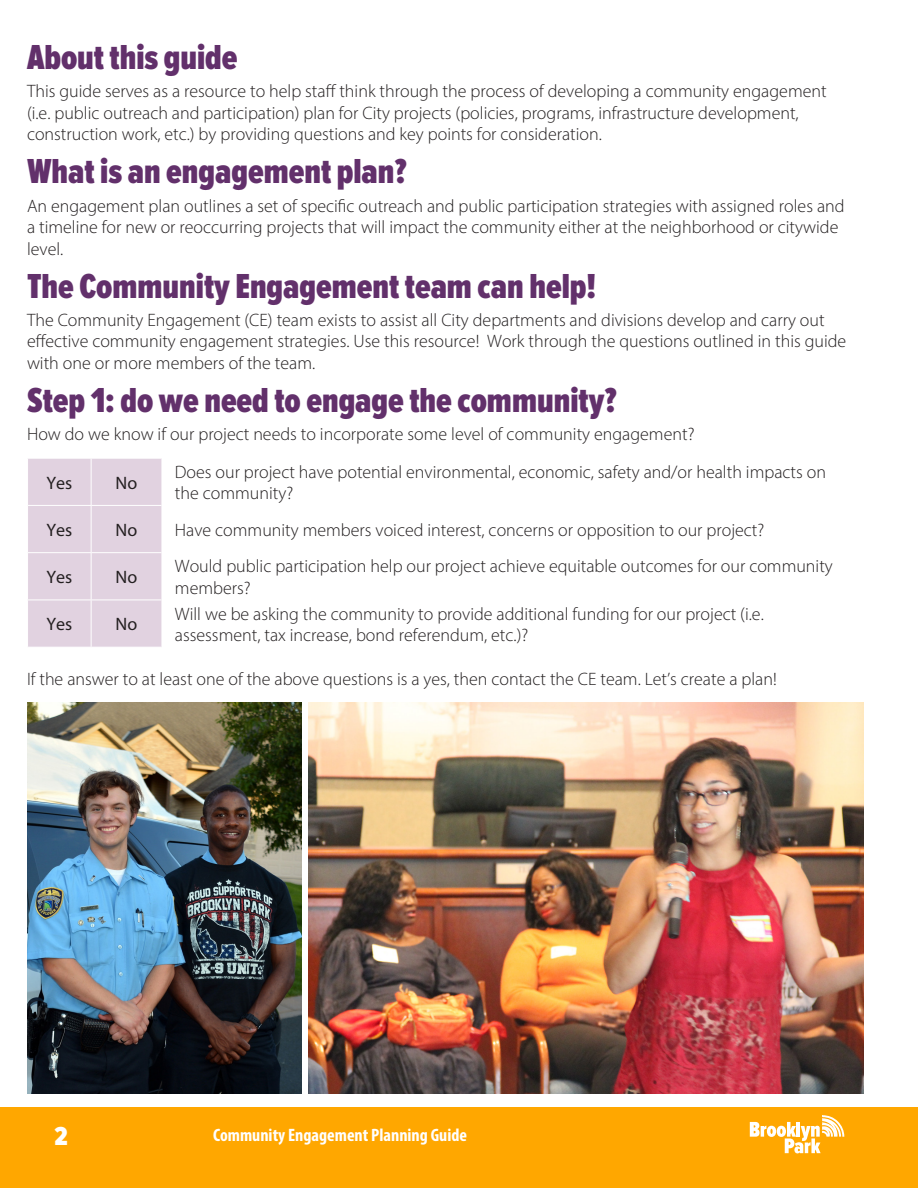
<style>
.page{position:relative;width:918px;height:1188px;background:#fff}
.page>*{position:absolute;margin:0;border:0;box-sizing:border-box;transform-origin:0 0}
.Body{font:900 36px "Proxima Nova Ex Cn";color:#62306b}
.Page_Header_Left{font:900 27px "Proxima Nova Ex Cn";color:#fff}
.Body-2{font:300 18px/21.6px "Myriad Pro";color:#231f20}
.Page_Header_Left-2{font:700 condensed 18px "Myriad Pro";color:#fff}
.Table_left_header{font:18px "Myriad Pro";color:#231f20}
</style>
<div class="page">
<div style="left:0;top:1107px;width:918px;height:81px;background:#ffa700"></div>
<svg style="left:750px;top:1115px;width:94px;height:38px"></svg>
<img style="left:308px;top:703px;width:556px;height:391px">
<div style="left:28px;top:459px;width:133px;height:188px;background:#e1d2e0"></div>
<hr style="left:27px;top:505px;width:64px;height:1px;background:#fff">
<hr style="left:91px;top:505px;width:70px;height:1px;background:#fff">
<hr style="left:27px;top:552px;width:64px;height:1px;background:#fff">
<hr style="left:91px;top:552px;width:70px;height:1px;background:#fff">
<hr style="left:27px;top:600px;width:64px;height:1px;background:#fff">
<hr style="left:91px;top:600px;width:70px;height:1px;background:#fff">
<hr style="left:91px;top:459px;width:1px;height:46px;background:#fff">
<hr style="left:91px;top:506px;width:1px;height:46px;background:#fff">
<hr style="left:91px;top:553px;width:1px;height:47px;background:#fff">
<hr style="left:91px;top:600px;width:1px;height:47px;background:#fff">
<img style="left:27px;top:703px;width:275px;height:390px">
<p class="Body" style="left:27px;top:37px;width:212px">About this guide</p>
<p class="Body-2" style="left:27px;top:80px;width:801px">This guide serves as a resource to help staff think through the process of developing a community engagement (i.e. public outreach and participation) plan for City projects (policies, programs, infrastructure development, construction work, etc.) by providing questions and key points for consideration.</p>
<p class="Body" style="left:27px;top:151px;width:381px">What is an engagement plan?</p>
<p class="Body-2" style="left:27px;top:195px;width:819px">An engagement plan outlines a set of specific outreach and public participation strategies with assigned roles and a timeline for new or reoccurring projects that will impact the community either at the neighborhood or citywide level.</p>
<p class="Body" style="left:27px;top:266px;width:571px">The Community Engagement team can help!</p>
<p class="Body-2" style="left:27px;top:309px;width:821px">The Community Engagement (CE) team exists to assist all City departments and divisions develop and carry out effective community engagement strategies. Use this resource! Work through the questions outlined in this guide with one or more members of the team.</p>
<p class="Body" style="left:27px;top:380px;width:591px">Step 1: do we need to engage the community?</p>
<p class="Body-2" style="left:27px;top:423px;width:669px">How do we know if our project needs to incorporate some level of community engagement?</p>
<p class="Table_left_header" style="left:46px;top:471px;width:27px">Yes</p>
<p class="Table_left_header" style="left:116px;top:471px;width:23px">No</p>
<p class="Body-2" style="left:175px;top:461px;width:653px">Does our project have potential environmental, economic, safety and/or health impacts on the community?</p>
<p class="Table_left_header" style="left:46px;top:519px;width:27px">Yes</p>
<p class="Table_left_header" style="left:116px;top:519px;width:23px">No</p>
<p class="Body-2" style="left:175px;top:519px;width:591px">Have community members voiced interest, concerns or opposition to our project?</p>
<p class="Table_left_header" style="left:46px;top:566px;width:27px">Yes</p>
<p class="Table_left_header" style="left:116px;top:566px;width:23px">No</p>
<p class="Body-2" style="left:175px;top:555px;width:659px">Would public participation help our project achieve equitable outcomes for our community members?</p>
<p class="Table_left_header" style="left:46px;top:613px;width:27px">Yes</p>
<p class="Table_left_header" style="left:116px;top:613px;width:23px">No</p>
<p class="Body-2" style="left:175px;top:603px;width:590px">Will we be asking the community to provide additional funding for our project (i.e. assessment, tax increase, bond referendum, etc.)?</p>
<p class="Body-2" style="left:27px;top:668px;width:751px">If the answer to at least one of the above questions is a yes, then contact the CE team. Let’s create a plan!</p>
<p class="Page_Header_Left" style="left:55px;top:1121px;width:15px">2</p>
<p class="Page_Header_Left-2" style="left:213px;top:1124px;width:256px">Community Engagement Planning Guide</p>
</div>
